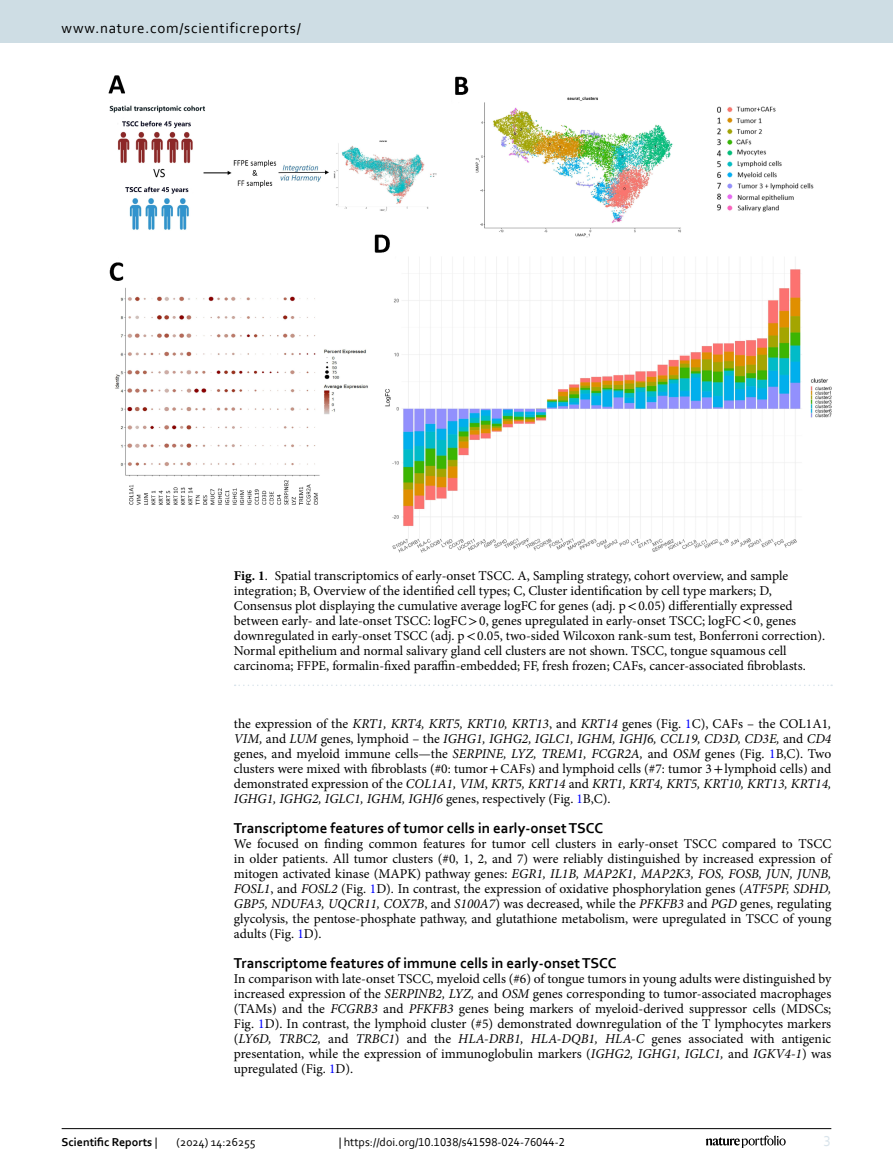
<style>
.page{position:relative;width:893px;height:1174px;background:#fff}
.page>*{position:absolute;margin:0;border:0;box-sizing:border-box;transform-origin:0 0}
.Head_2{font:700 15px "Corbel";color:#000}
.t1{font:15px "Corbel";letter-spacing:.05em;color:#000}
.t2{font:15px "Corbel";color:#d9e4eb}
.Body_Text{font:13.5px/15px "Minion Pro";color:#000;text-align:justify}
.Figure_Caption{font:13.5px/15px "Minion Pro";color:#000}
.Body_Text_Indent{font:13.5px/15px "Minion Pro";letter-spacing:-.005em;color:#000;text-align:justify}
.t3{font:12px "Corbel";color:#000}
.t4{font:700 12px "Corbel";color:#000}
.s1{font-weight:700}
.s2{font-family:"STIX"}
.s3{font-style:italic}
.s4{color:#00f}
.s5{font-weight:400}
</style>
<div class="page">
<img style="left:108px;top:76px;width:723px;height:476px">
<svg style="left:235px;top:684px;width:597px;height:2px"></svg>
<hr style="left:62px;top:1128px;width:769px;height:1px;background:#000">
<svg style="left:706px;top:1135px;width:80px;height:12px"></svg>
<div style="left:0;top:0;width:893px;height:43px;background:#cedde4"></div>
<p class="t1" style="left:62px;top:18px;width:241px">www.nature.com/scientificreports/</p>
<p class="Figure_Caption" style="left:234px;top:568px;width:593px"><span class="s1">Fig. 1</span>. Spatial transcriptomics of early-onset TSCC. A, Sampling strategy, cohort overview, and sample integration; B, Overview of the identified cell types; C, Cluster identification by cell type markers; D, Consensus plot displaying the cumulative average logFC for genes (adj. p<span class="s2">&lt;</span>0.05) differentially expressed between early- and late-onset TSCC: logFC<span class="s2">&gt;</span>0, genes upregulated in early-onset TSCC; logFC<span class="s2">&lt;</span>0, genes downregulated in early-onset TSCC (adj. p<span class="s2">&lt;</span>0.05, two-sided Wilcoxon rank-sum test, Bonferroni correction).<br>Normal epithelium and normal salivary gland cell clusters are not shown. TSCC, tongue squamous cell carcinoma; FFPE, formalin-fixed paraffin-embedded; FF, fresh frozen; CAFs, cancer-associated fibroblasts.</p>
<p class="Body_Text_Indent" style="left:234px;top:716px;width:599px">the expression of the <span class="s3">KRT1, KRT4, KRT5, KRT10, KRT13</span>, and <span class="s3">KRT14</span> genes (Fig. <span class="s4">1</span>C), CAFs – the COL1A1<span class="s3">, VIM,</span> and <span class="s3">LUM</span> genes, lymphoid – the <span class="s3">IGHG1, IGHG2, IGLC1, IGHM, IGHJ6, CCL19, CD3D, CD3E,</span> and <span class="s3">CD4 </span>genes, and myeloid immune cells—the <span class="s3">SERPINE, LYZ, TREM1, FCGR2A,</span> and <span class="s3">OSM</span> genes (Fig. <span class="s4">1</span>B,C). Two clusters were mixed with fibroblasts (#0: tumor<span class="s2">+</span>CAFs) and lymphoid cells (#7: tumor 3<span class="s2">+</span>lymphoid cells) and demonstrated expression of the <span class="s3">COL1A1, VIM</span>, <span class="s3">KRT5, KRT14</span> and <span class="s3">KRT1, KRT4, KRT5, KRT10, KRT13, KRT14, IGHG1, IGHG2, IGLC1, IGHM, IGHJ6</span> genes, respectively (Fig. <span class="s4">1</span>B,C).</p>
<p class="Head_2" style="left:234px;top:818px;width:371px">Transcriptome features of tumor cells in early-onset TSCC</p>
<p class="Body_Text" style="left:234px;top:836px;width:599px">We focused on finding common features for tumor cell clusters in early-onset TSCC compared to TSCC in older patients. All tumor clusters (#0, 1, 2, and 7) were reliably distinguished by increased expression of mitogen activated kinase (MAPK) pathway genes: <span class="s3">EGR1, IL1B, MAP2K1, MAP2K3, FOS, FOSB, JUN, JUNB, FOSL1</span>, and <span class="s3">FOSL2</span> (Fig. <span class="s4">1</span>D). In contrast, the expression of oxidative phosphorylation genes (<span class="s3">ATF5PF, SDHD, GBP5, NDUFA3, UQCR11, COX7B</span>, and <span class="s3">S100A7</span>) was decreased, while the <span class="s3">PFKFB3</span> and <span class="s3">PGD</span> genes, regulating glycolysis, the pentose-phosphate pathway, and glutathione metabolism, were upregulated in TSCC of young adults (Fig. <span class="s4">1</span>D).</p>
<p class="Head_2" style="left:234px;top:953px;width:384px">Transcriptome features of immune cells in early-onset TSCC</p>
<p class="Body_Text" style="left:234px;top:971px;width:599px">In comparison with late-onset TSCC, myeloid cells (#6) of tongue tumors in young adults were distinguished by increased expression of the <span class="s3">SERPINB2, LYZ,</span> and <span class="s3">OSM</span> genes corresponding to tumor-associated macrophages (TAMs) and the <span class="s3">FCGRB3</span> and <span class="s3">PFKFB3</span> genes being markers of myeloid-derived suppressor cells (MDSCs; Fig. <span class="s4">1</span>D). In contrast, the lymphoid cluster (#5) demonstrated downregulation of the T lymphocytes markers (<span class="s3">LY6D, TRBC2,</span> and <span class="s3">TRBC1</span>) and the <span class="s3">HLA-DRB1, HLA-DQB1, HLA-C</span> genes associated with antigenic presentation, while the expression of immunoglobulin markers (<span class="s3">IGHG2, IGHG1, IGLC1,</span> and <span class="s3">IGKV4-1</span>) was upregulated (Fig. <span class="s4">1</span>D).</p>
<p class="t4" style="left:62px;top:1134px;width:97px">Scientific Reports <span class="s5">|</span></p>
<p class="t3" style="left:177px;top:1134px;width:81px">(2024) 14:26255</p>
<p class="t3" style="left:339px;top:1134px;width:228px">| https://doi.org/10.1038/s41598-024-76044-2</p>
<p class="t2" style="left:824px;top:1132px;width:9px">3</p>
</div>
